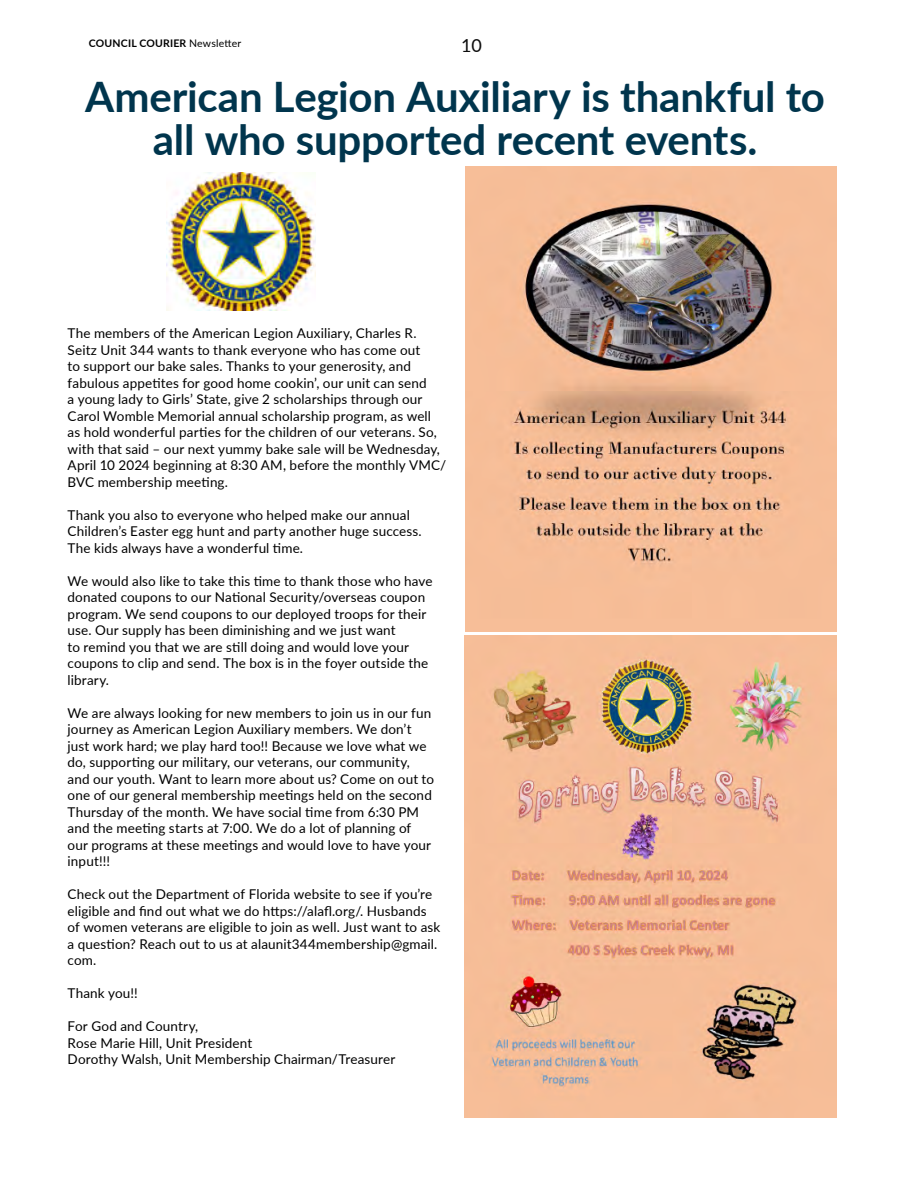
<style>
.page{position:relative;width:918px;height:1188px;background:#fff}
.page>*{position:absolute;margin:0;border:0;box-sizing:border-box;transform-origin:0 0}
.t1{font:700 42px/43.5px "Lato";letter-spacing:-.005em;color:#00354d;text-align:center}
.t2{font:18px "Lato";color:#0d0d0d}
.t3{font:13.5px/16.5px "Lato";letter-spacing:.01em;color:#000}
.t4{font:700 10.5px "Lato";letter-spacing:.02em;color:#000}
.s1{font-weight:400}
</style>
<div class="page">
<img style="left:167px;top:172px;width:149px;height:139px">
<img style="left:465px;top:166px;width:372px;height:466px">
<img style="left:464px;top:636px;width:372px;height:482px">
<p class="t4" style="left:89px;top:35px;width:154px">COUNCIL COURIER <span class="s1">Newsletter</span></p>
<h2 class="t2" style="left:461px;top:33px;width:22px">10</h2>
<h1 class="t1" style="left:85px;top:73px;width:741px">American Legion Auxiliary is thankful to all who supported recent events.</h1>
<p class="t3" style="left:68px;top:324px;width:380px">The members of the American Legion Auxiliary, Charles R.<br>Seitz Unit 344 wants to thank everyone who has come out<br>to support our bake sales. Thanks to your generosity, and fabulous appetites for good home cookin’, our unit can send<br>a young lady to Girls’ State, give 2 scholarships through our Carol Womble Memorial annual scholarship program, as well as hold wonderful parties for the children of our veterans. So, with that said – our next yummy bake sale will be Wednesday, April 10 2024 beginning at 8:30 AM, before the monthly VMC/ BVC membership meeting.</p>
<p class="t3" style="left:68px;top:506px;width:356px">Thank you also to everyone who helped make our annual<br>Children’s Easter egg hunt and party another huge success.<br>The kids always have a wonderful time.</p>
<p class="t3" style="left:68px;top:572px;width:366px">We would also like to take this time to thank those who have donated coupons to our National Security/overseas coupon program. We send coupons to our deployed troops for their use. Our supply has been diminishing and we just want<br>to remind you that we are still doing and would love your coupons to clip and send. The box is in the foyer outside the library.</p>
<p class="t3" style="left:68px;top:704px;width:368px">We are always looking for new members to join us in our fun journey as American Legion Auxiliary members. We don’t just work hard; we play hard too!! Because we love what we do, supporting our military, our veterans, our community, and our youth. Want to learn more about us? Come on out to one of our general membership meetings held on the second Thursday of the month. We have social time from 6:30 PM and the meeting starts at 7:00. We do a lot of planning of our programs at these meetings and would love to have your input!!!</p>
<p class="t3" style="left:68px;top:885px;width:374px">Check out the Department of Florida website to see if you’re eligible and find out what we do https://alafl.org/. Husbands of women veterans are eligible to join as well. Just want to ask a question? Reach out to us at alaunit344membership@gmail. com.</p>
<p class="t3" style="left:68px;top:984px;width:72px">Thank you!!</p>
<p class="t3" style="left:68px;top:1017px;width:329px">For God and Country,<br>Rose Marie Hill, Unit President<br>Dorothy Walsh, Unit Membership Chairman/Treasurer</p>
</div>
